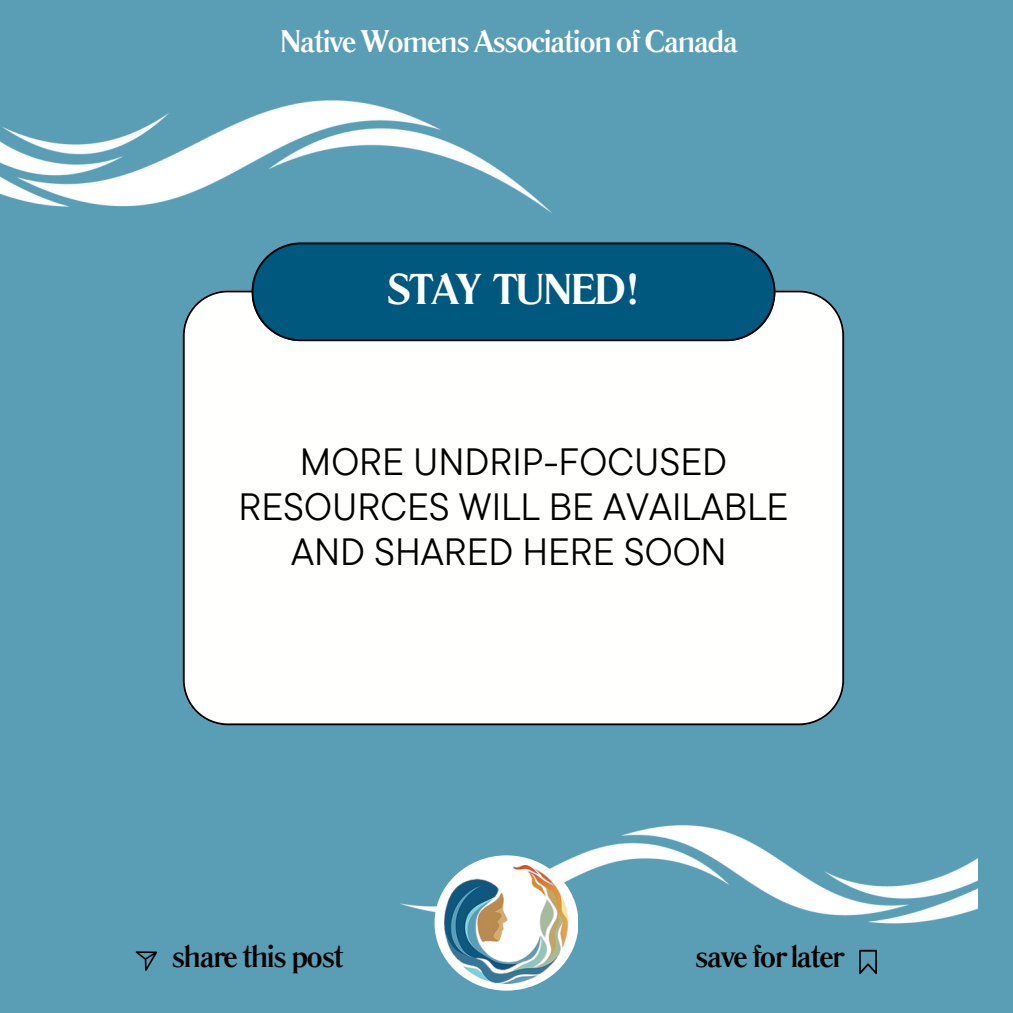
<style>
.page{position:relative;width:1013px;height:1013px;background:#fff}
.page>*{position:absolute;margin:0;border:0;box-sizing:border-box;transform-origin:0 0}
.t1{font:700 42.75px "Literaturnaya";letter-spacing:-.06em;color:#fff}
.t2{font:37.88px/45.2px "TT Commons Pro";color:#000;text-align:center}
.t3{font:700 31px "Literaturnaya";letter-spacing:-.055em;color:#fff}
.t4{font:700 31px "Literaturnaya";letter-spacing:-.055em;color:#000}
</style>
<div class="page">
<div style="left:0;top:0;width:1012px;height:1012px;background:#5a9eb5"></div>
<div style="left:183px;top:290px;width:661px;height:435px;background:#fffffe"></div>
<svg style="left:251px;top:243px;width:524px;height:98px;background:#06597e"></svg>
<svg style="left:859px;top:957px;width:18px;height:17px"></svg>
<svg style="left:136px;top:951px;width:21px;height:20px"></svg>
<img style="left:388px;top:721px;width:589px;height:236px">
<div style="left:434px;top:855px;width:144px;height:135px;background:#fff;border-radius:50%"></div>
<img style="left:445px;top:865px;width:123px;height:118px">
<img style="left:0;top:100px;width:552px;height:113px">
<h1 class="t3" style="left:280px;top:24px;width:460px">Native Womens Association of Canada</h1>
<h2 class="t1" style="left:386px;top:265px;width:255px">STAY TUNED!</h2>
<p class="t2" style="left:238px;top:438px;width:551px">MORE UNDRIP-FOCUSED<br>RESOURCES WILL BE AVAILABLE<br>AND SHARED HERE SOON</p>
<p class="t4" style="left:171px;top:938px;width:174px">share this post</p>
<p class="t4" style="left:694px;top:938px;width:151px">save for later</p>
</div>
